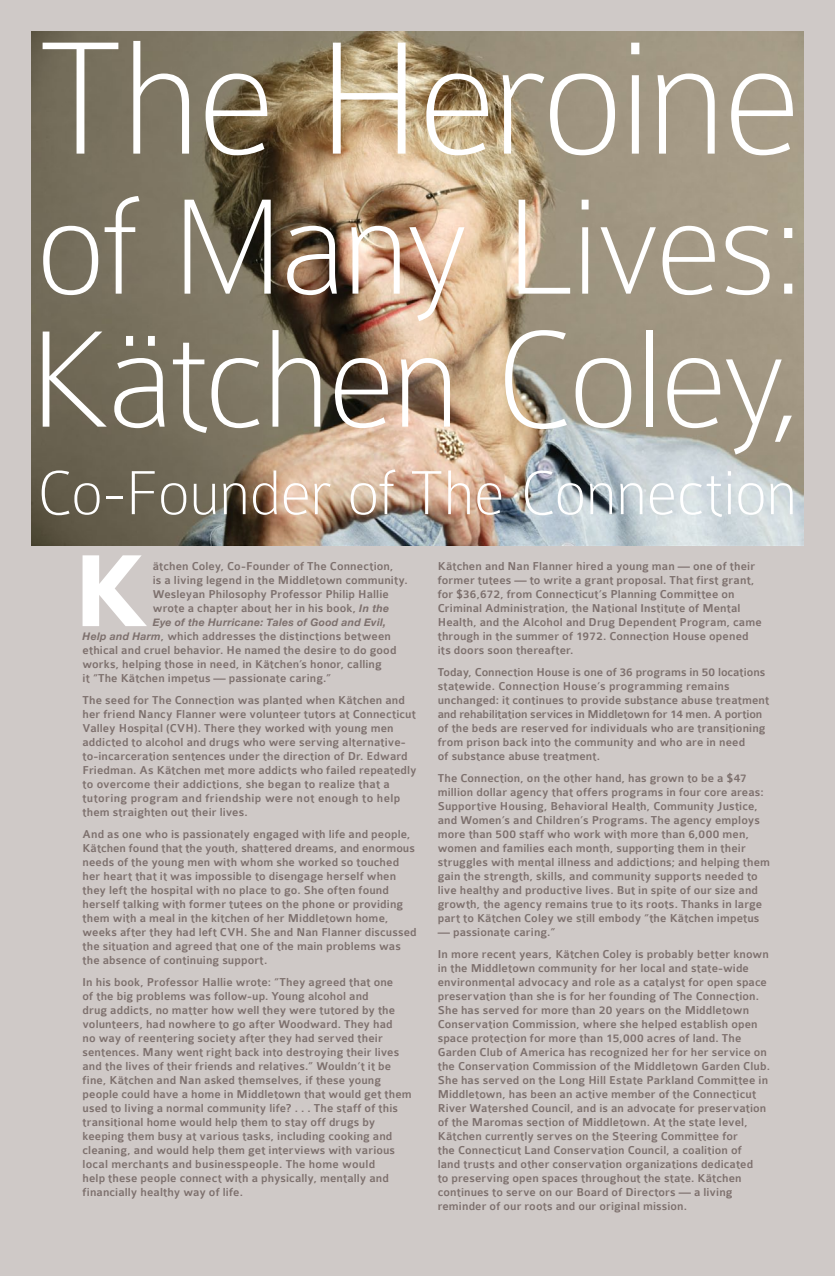
<style>
.page{position:relative;width:835px;height:1276px;background:#cfc9c7}
.page>*{position:absolute;margin:0;border:0;box-sizing:border-box;transform-origin:0 0}
.t1{font:100 171.5px "Colaborate";letter-spacing:-.03em;color:#fff}
.t2{font:100 147px "Colaborate";letter-spacing:-.025em;color:#fff}
.t3{font:100 145.25px "Colaborate";letter-spacing:-.03em;color:#fff}
.t4{font:700 109.38px "Colaborate";color:#fff}
.t5{font:100 66.5px "Colaborate";letter-spacing:-.01em;color:#fff}
.t6{font:500 12.25px/14px "Colaborate";letter-spacing:.01em;color:#7d706d}
.t7{font:italic 700 10.5px "Helvetica Neue";letter-spacing:.03em;color:#7d706d}
.s1{font-family:"Helvetica Neue";font-weight:700;font-style:italic;font-size:10.5px}
</style>
<div class="page">
<img style="left:32px;top:32px;width:771px;height:513px">
<h1 class="t1" style="left:38px;top:10px;width:765px">The Heroine</h1>
<h3 class="t3" style="left:36px;top:172px;width:770px">of Many Lives:</h3>
<h2 class="t2" style="left:28px;top:304px;width:778px">Kätchen Coley,</h2>
<h3 class="t5" style="left:37px;top:459px;width:761px">Co-Founder of The Connection</h3>
<h3 class="t4" style="left:72px;top:535px;width:77px">K</h3>
<p class="t6" style="left:153px;top:559px;width:256px">ätchen Coley, Co-Founder of The Connection,<br>is a living legend in the Middletown community.<br>Wesleyan Philosophy Professor Philip Hallie wrote a chapter about her in his book, <span class="s1">In the</span></p>
<p class="t7" style="left:153px;top:614px;width:235px">Eye of the Hurricane: Tales of Good and Evil,</p>
<p class="t6" style="left:83px;top:629px;width:315px"><span class="s1">Help and Harm</span>, which addresses the distinctions between ethical and cruel behavior. He named the desire to do good works, helping those in need, in Kätchen’s honor, calling<br>it “The Kätchen impetus — passionate caring.”</p>
<p class="t6" style="left:83px;top:693px;width:336px">The seed for The Connection was planted when Kätchen and her friend Nancy Flanner were volunteer tutors at Connecticut Valley Hospital (CVH). There they worked with young men addicted to alcohol and drugs who were serving alternative&shy;to-incarceration sentences under the direction of Dr. Edward Friedman. As Kätchen met more addicts who failed repeatedly to overcome their addictions, she began to realize that a tutoring program and friendship were not enough to help them straighten out their lives.</p>
<p class="t6" style="left:83px;top:827px;width:336px">And as one who is passionately engaged with life and people, Kätchen found that the youth, shattered dreams, and enormous needs of the young men with whom she worked so touched her heart that it was impossible to disengage herself when they left the hospital with no place to go. She often found herself talking with former tutees on the phone or providing them with a meal in the kitchen of her Middletown home, weeks after they had left CVH. She and Nan Flanner discussed the situation and agreed that one of the main problems was the absence of continuing support.</p>
<p class="t6" style="left:83px;top:975px;width:331px">In his book, Professor Hallie wrote: “They agreed that one<br>of the big problems was follow-up. Young alcohol and<br>drug addicts, no matter how well they were tutored by the volunteers, had nowhere to go after Woodward. They had<br>no way of reentering society after they had served their sentences. Many went right back into destroying their lives and the lives of their friends and relatives.” Wouldn’t it be fine, Kätchen and Nan asked themselves, if these young people could have a home in Middletown that would get them used to living a normal community life? . . . The staff of this transitional home would help them to stay off drugs by keeping them busy at various tasks, including cooking and cleaning, and would help them get interviews with various local merchants and businesspeople. The home would<br>help these people connect with a physically, mentally and financially healthy way of life.</p>
<p class="t6" style="left:438px;top:559px;width:325px">Kätchen and Nan Flanner hired a young man — one of their former tutees — to write a grant proposal. That first grant, for $36,672, from Connecticut’s Planning Committee on Criminal Administration, the National Institute of Mental Health, and the Alcohol and Drug Dependent Program, came through in the summer of 1972. Connection House opened its doors soon thereafter.</p>
<p class="t6" style="left:438px;top:665px;width:333px">Today, Connection House is one of 36 programs in 50 locations statewide. Connection House’s programming remains unchanged: it continues to provide substance abuse treatment and rehabilitation services in Middletown for 14 men. A portion of the beds are reserved for individuals who are transitioning from prison back into the community and who are in need<br>of substance abuse treatment.</p>
<p class="t6" style="left:438px;top:771px;width:334px">The Connection, on the other hand, has grown to be a $47 million dollar agency that offers programs in four core areas:<br>Supportive Housing, Behavioral Health, Community Justice, and Women’s and Children’s Programs. The agency employs more than 500 staff who work with more than 6,000 men, women and families each month, supporting them in their struggles with mental illness and addictions; and helping them gain the strength, skills, and community supports needed to live healthy and productive lives. But in spite of our size and growth, the agency remains true to its roots. Thanks in large part to Kätchen Coley we still embody “the Kätchen impetus</p>
<p class="t6" style="left:438px;top:921px;width:333px;line-height:21.9px">— passionate caring.”<br>In more recent years, Kätchen Coley is probably better known</p>
<p class="t6" style="left:438px;top:961px;width:334px">in the Middletown community for her local and state-wide environmental advocacy and role as a catalyst for open space preservation than she is for her founding of The Connection.<br>She has served for more than 20 years on the Middletown Conservation Commission, where she helped establish open space protection for more than 15,000 acres of land. The Garden Club of America has recognized her for her service on the Conservation Commission of the Middletown Garden Club.<br>She has served on the Long Hill Estate Parkland Committee in Middletown, has been an active member of the Connecticut River Watershed Council, and is an advocate for preservation of the Maromas section of Middletown. At the state level, Kätchen currently serves on the Steering Committee for<br>the Connecticut Land Conservation Council, a coalition of<br>land trusts and other conservation organizations dedicated<br>to preserving open spaces throughout the state. Kätchen continues to serve on our Board of Directors — a living reminder of our roots and our original mission.</p>
</div>
